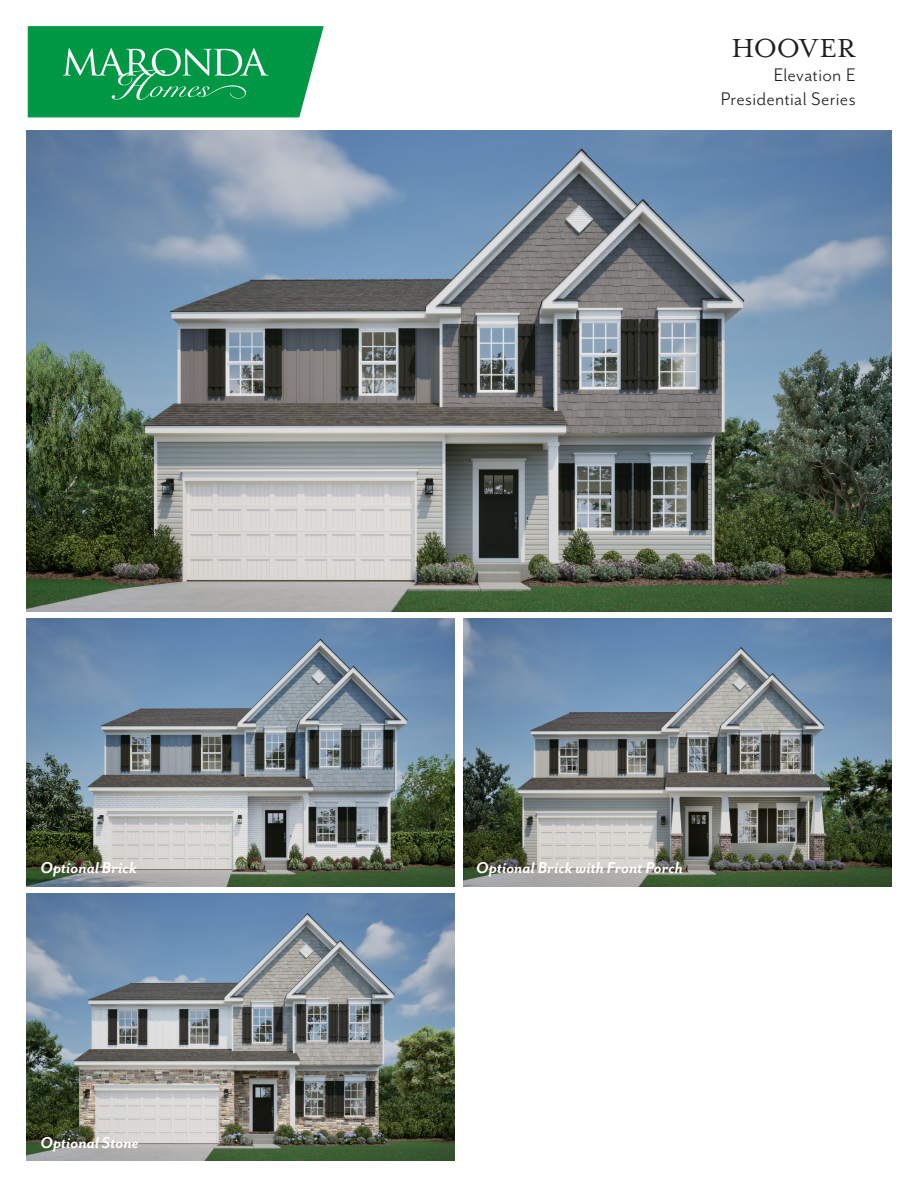
<style>
.page{position:relative;width:918px;height:1188px;background:#fff}
.page>*{position:absolute;margin:0;border:0;box-sizing:border-box;transform-origin:0 0}
.t1{font:30px "Mrs Eaves OT";letter-spacing:-.005em;color:#231f20}
.t2{font:21px/24px "Mr Eaves San OT";letter-spacing:.01em;color:#231f20;text-align:right}
.t3{font:italic 700 18px "Mr Eaves San OT";color:#fff}
</style>
<div class="page">
<svg style="left:28px;top:26px;width:296px;height:91px;background:#1ca358"></svg>
<img style="left:27px;top:131px;width:865px;height:480px">
<img style="left:463px;top:618px;width:428px;height:268px">
<img style="left:27px;top:618px;width:428px;height:268px">
<img style="left:27px;top:893px;width:428px;height:268px">
<p class="t3" style="left:40px;top:858px;width:98px">Optional Brick</p>
<p class="t3" style="left:40px;top:1133px;width:100px">Optional Stone</p>
<p class="t1" style="left:731px;top:31px;width:126px">HOOVER</p>
<p class="t2" style="left:721px;top:63px;width:136px">Elevation E<br>Presidential Series</p>
<p class="t3" style="left:476px;top:858px;width:208px">Optional Brick with Front Porch</p>
</div>
